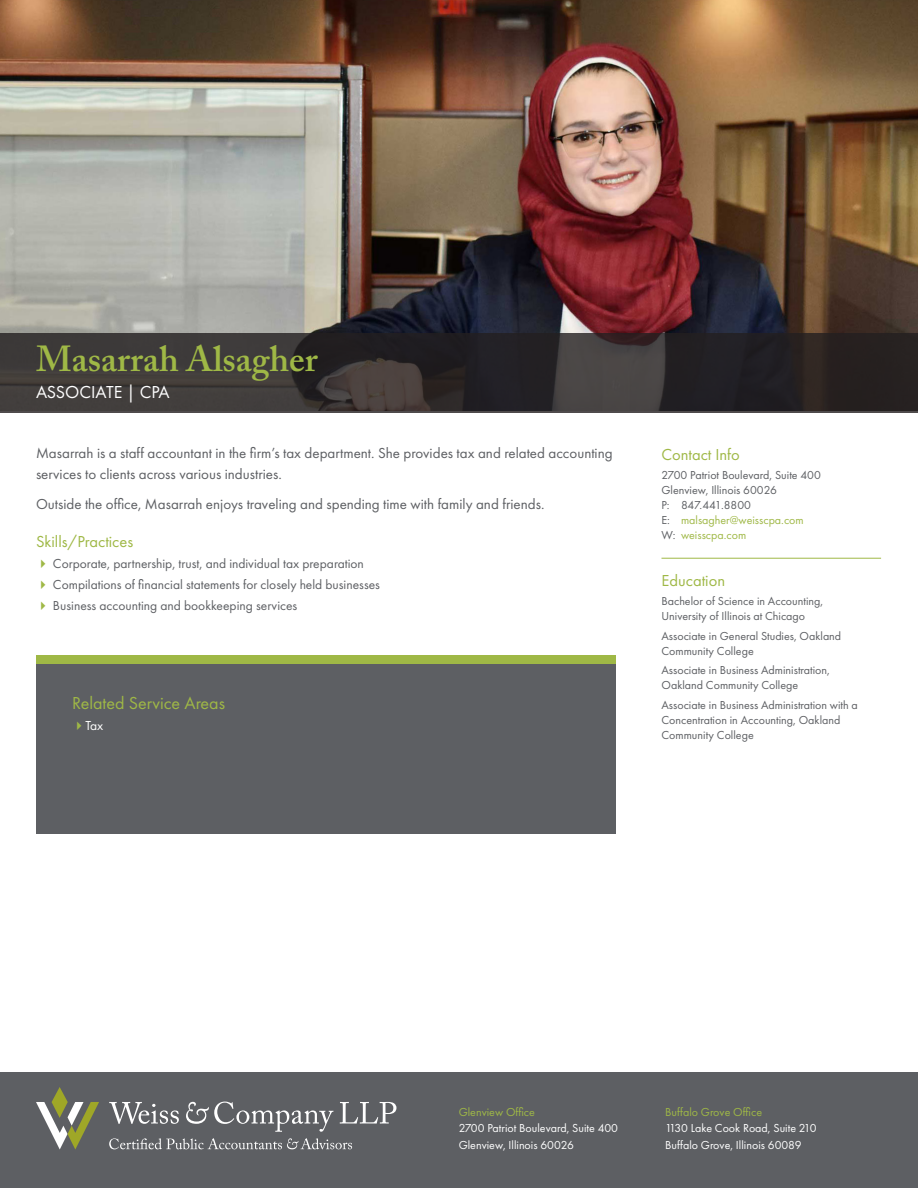
<style>
.page{position:relative;width:918px;height:1188px;background:#fff}
.page>*{position:absolute;margin:0;border:0;box-sizing:border-box;transform-origin:0 0}
.t1{font:600 36px "Adobe Caslon Pro";color:#9fb846}
.t2{font:18px "Futura PT";color:#9fb846}
.t3{font:18px "Futura PT";color:#fff}
.t4{font:16.5px "Futura PT";color:#9fb846}
.t5{font:15px/21px "Futura PT";color:#5d5f63}
.t6{font:13.5px "Futura PT";color:#5d5f63}
.t7{font:13.5px "Futura PT";color:#fff}
.t8{font:12px/15px "Futura PT";color:#5d5f63}
.t9{font:12px "Futura PT";color:#fff}
.t10{font:12px "Futura PT";color:#9fb846}
.s1{color:#9fb846}
.s2{color:#5d5f63}
</style>
<div class="page">
<img style="left:0;top:0;width:918px;height:333px">
<hr style="left:662px;top:558px;width:219px;height:1px;background:#9fb846">
<svg style="left:0;top:333px;width:918px;height:79px;background:#332f30"></svg>
<div style="left:0;top:1073px;width:918px;height:115px;background:#5d5f63"></div>
<svg style="left:36px;top:1087px;width:63px;height:62px"></svg>
<svg style="left:109px;top:1102px;width:70px;height:22px"></svg>
<svg style="left:340px;top:1102px;width:56px;height:22px"></svg>
<svg style="left:186px;top:1102px;width:147px;height:30px"></svg>
<svg style="left:109px;top:1138px;width:243px;height:11px"></svg>
<div style="left:36px;top:664px;width:580px;height:170px;background:#5d5f63"></div>
<div style="left:36px;top:656px;width:580px;height:8px;background:#9fb846"></div>
<p class="t1" style="left:36px;top:338px;width:283px">Masarrah Alsagher</p>
<p class="t3" style="left:36px;top:381px;width:135px">ASSOCIATE | CPA</p>
<p class="t5" style="left:36px;top:443px;width:578px">Masarrah is a staff accountant in the firm’s tax department. She provides tax and related accounting services to clients across various industries.</p>
<p class="t5" style="left:36px;top:494px;width:510px">Outside the office, Masarrah enjoys traveling and spending time with family and friends.</p>
<p class="t4" style="left:36px;top:532px;width:99px">Skills/Practices</p>
<p class="t6" style="left:36px;top:555px;width:329px"><span class="s1">✔</span> Corporate, partnership, trust, and individual tax preparation</p>
<p class="t6" style="left:36px;top:576px;width:346px"><span class="s1">✔</span> Compilations of financial statements for closely held businesses</p>
<p class="t6" style="left:36px;top:597px;width:263px"><span class="s1">✔</span> Business accounting and bookkeeping services</p>
<p class="t2" style="left:72px;top:692px;width:155px">Related Service Areas</p>
<p class="t7" style="left:72px;top:717px;width:33px"><span class="s1">✔</span>Tax</p>
<p class="t4" style="left:662px;top:444px;width:80px">Contact Info</p>
<p class="t8" style="left:662px;top:468px;width:161px">2700 Patriot Boulevard, Suite 400<br>Glenview, Illinois 60026</p>
<p class="t8" style="left:662px;top:498px;width:91px">P: 847.441.8800</p>
<p class="t10" style="left:662px;top:513px;width:144px"><span class="s2">E:</span> malsagher@weisscpa.com</p>
<p class="t10" style="left:662px;top:528px;width:86px"><span class="s2">W:</span> weisscpa.com</p>
<p class="t4" style="left:662px;top:570px;width:65px">Education</p>
<p class="t8" style="left:662px;top:594px;width:163px">Bachelor of Science in Accounting,<br>University of Illinois at Chicago</p>
<p class="t8" style="left:662px;top:628px;width:181px">Associate in General Studies, Oakland<br>Community College</p>
<p class="t8" style="left:662px;top:663px;width:170px">Associate in Business Administration,<br>Oakland Community College</p>
<p class="t8" style="left:662px;top:697px;width:198px">Associate in Business Administration with a<br>Concentration in Accounting, Oakland<br>Community College</p>
<p class="t10" style="left:459px;top:1105px;width:78px">Glenview Office</p>
<p class="t9" style="left:459px;top:1121px;width:161px">2700 Patriot Boulevard, Suite 400</p>
<p class="t9" style="left:459px;top:1138px;width:117px">Glenview, Illinois 60026</p>
<p class="t10" style="left:665px;top:1105px;width:99px">Buffalo Grove Office</p>
<p class="t9" style="left:665px;top:1121px;width:153px">1130 Lake Cook Road, Suite 210</p>
<p class="t9" style="left:665px;top:1138px;width:138px">Buffalo Grove, Illinois 60089</p>
</div>
